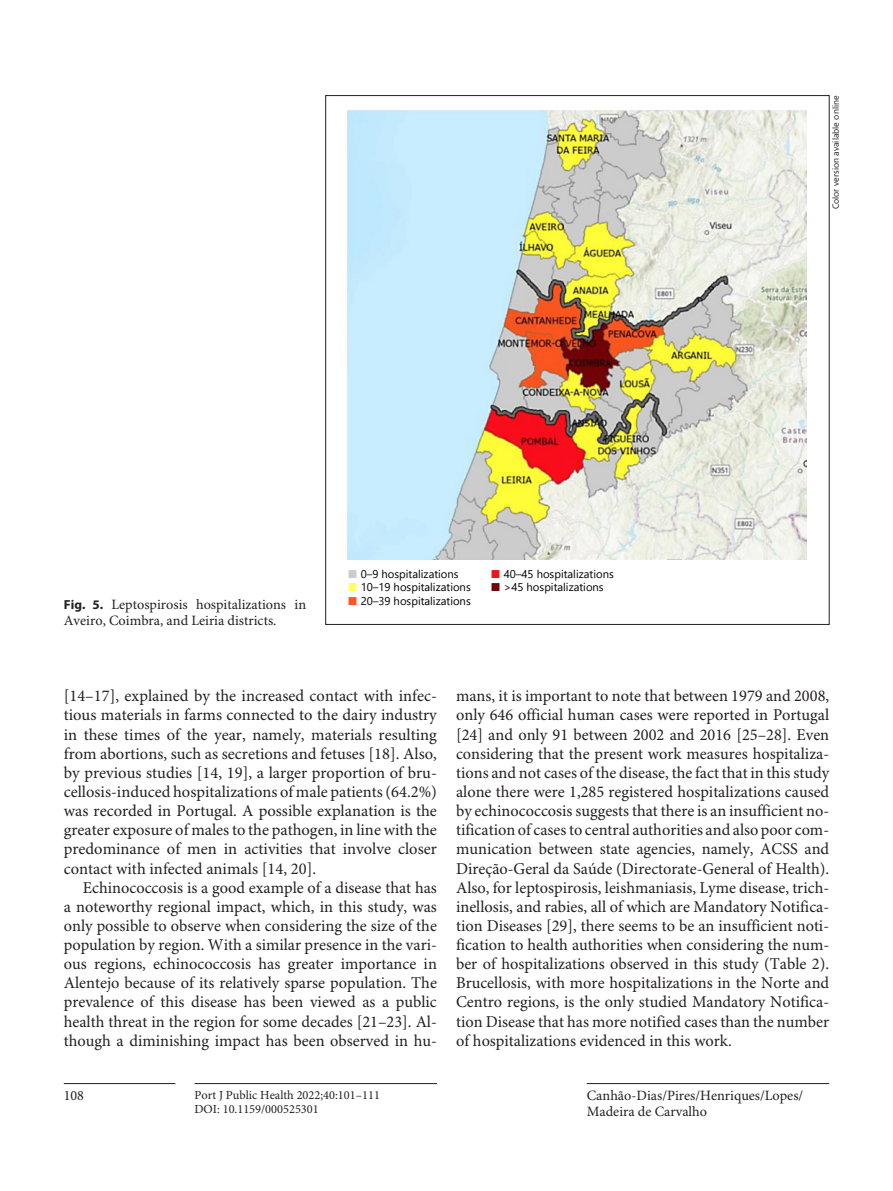
<style>
.page{position:relative;width:893px;height:1191px;background:#fff}
.page>*{position:absolute;margin:0;border:0;box-sizing:border-box;transform-origin:0 0}
.t1{font:16.5px/19px "Minion Pro";color:#231f20;text-align:justify}
.t2{font:14.25px/15.9px "Minion Pro";color:#231f20}
.t3{font:12.3px/14px "Minion Pro";color:#231f20}
.t4{font:11.25px "Segoe UI";color:#000}
.t5{font:8.7px "Segoe UI";letter-spacing:.005em;color:#231f20}
.s1{font-family:"Myriad Pro";font-weight:700;font-size:13.2px}
.s2{color:#ccc}
.s3{color:#ffff5d}
.s4{color:#f65925}
.s5{color:#f3111c}
.s6{color:#77010a}
</style>
<div class="page">
<hr style="left:64px;top:1083px;width:111px;height:1px;background:#231f20">
<hr style="left:195px;top:1083px;width:242px;height:1px;background:#231f20">
<hr style="left:587px;top:1083px;width:242px;height:1px;background:#231f20">
<img style="left:348px;top:111px;width:459px;height:448px">
<p class="t2" style="left:64px;top:597px;width:244px"><span class="s1">Fig. 5.</span> Leptospirosis hospitalizations in<br>Aveiro, Coimbra, and Leiria districts.</p>
<p class="t4" style="left:348px;top:563px;width:112px"><span class="s2">■</span> 0–9 hospitalizations</p>
<p class="t4" style="left:348px;top:576px;width:124px"><span class="s3">■</span> 10–19 hospitalizations</p>
<p class="t4" style="left:348px;top:590px;width:124px"><span class="s4">■</span> 20–39 hospitalizations</p>
<p class="t4" style="left:491px;top:563px;width:124px"><span class="s5">■</span> 40–45 hospitalizations</p>
<p class="t4" style="left:491px;top:576px;width:114px"><span class="s6">■</span> &gt;45 hospitalizations</p>
<p class="t5" style="left:827px;top:209px;width:115px;rotate:-90deg">Color version available online</p>
<p class="t1" style="left:64px;top:687px;width:375px">[14–17], explained by the increased contact with infec&shy;tious materials in farms connected to the dairy industry in these times of the year, namely, materials resulting from abortions, such as secretions and fetuses [18]. Also, by previous studies [14, 19], a larger proportion of bru&shy;cellosis-induced hospitalizations of male patients (64.2%) was recorded in Portugal. A possible explanation is the greater exposure of males to the pathogen, in line with the predominance of men in activities that involve closer contact with infected animals [14, 20].</p>
<p class="t1" style="left:64px;top:878px;width:375px;text-indent:19px">Echinococcosis is a good example of a disease that has a noteworthy regional impact, which, in this study, was only possible to observe when considering the size of the population by region. With a similar presence in the vari&shy;ous regions, echinococcosis has greater importance in Alentejo because of its relatively sparse population. The prevalence of this disease has been viewed as a public health threat in the region for some decades [21–23]. Al&shy;though a diminishing impact has been observed in hu-</p>
<p class="t2" style="left:64px;top:1088px;width:22px">108</p>
<p class="t3" style="left:195px;top:1088px;width:187px">Port J Public Health 2022;40:101–111<br>DOI: 10.1159/000525301</p>
<p class="t1" style="left:456px;top:687px;width:375px">mans, it is important to note that between 1979 and 2008, only 646 official human cases were reported in Portugal [24] and only 91 between 2002 and 2016 [25–28]. Even considering that the present work measures hospitaliza&shy;tions and not cases of the disease, the fact that in this study alone there were 1,285 registered hospitalizations caused by echinococcosis suggests that there is an insufficient no&shy;tification of cases to central authorities and also poor com&shy;munication between state agencies, namely, ACSS and Direção-Geral da Saúde (Directorate-General of Health).<br>Also, for leptospirosis, leishmaniasis, Lyme disease, trich&shy;inellosis, and rabies, all of which are Mandatory Notifica&shy;tion Diseases [29], there seems to be an insufficient noti&shy;fication to health authorities when considering the num&shy;ber of hospitalizations observed in this study (Table 2).<br>Brucellosis, with more hospitalizations in the Norte and Centro regions, is the only studied Mandatory Notifica&shy;tion Disease that has more notified cases than the number of hospitalizations evidenced in this work.</p>
<p class="t2" style="left:587px;top:1088px;width:218px">Canhão-Dias/Pires/Henriques/Lopes/<br>Madeira de Carvalho</p>
</div>
